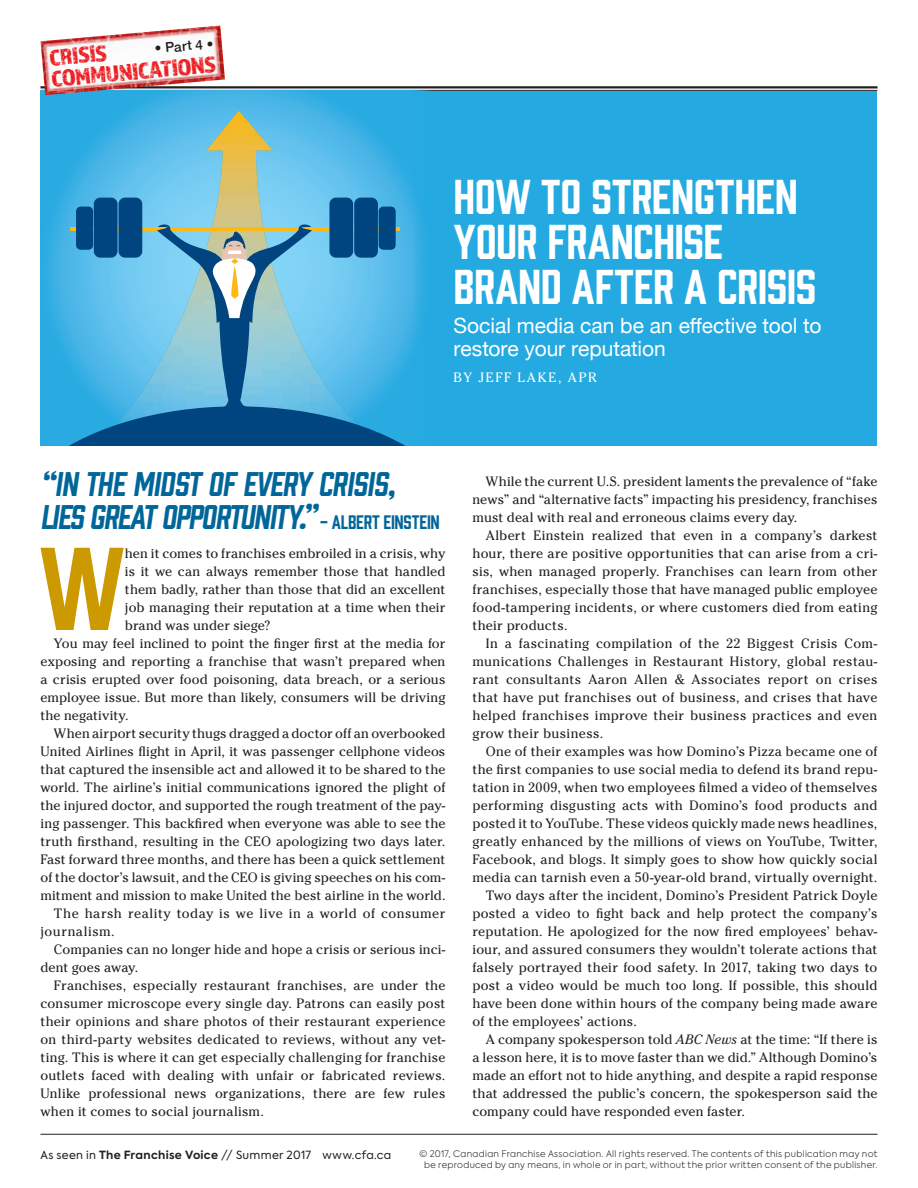
<style>
.page{position:relative;width:918px;height:1188px;background:#fff}
.page>*{position:absolute;margin:0;border:0;box-sizing:border-box;transform-origin:0 0}
.t1{font:108.3px "Prohibition";color:#c90}
.t2{font:45px/45px "Prohibition";letter-spacing:-.01em;color:#fff}
.t3{font:italic 31.5px/33px "Prohibition";letter-spacing:-.03em;color:#069}
.t4{font:24px/21px "Almaq Rough";color:#ee1d23}
.t5{font:21px/22.5px "Helvetica Neue";color:#fff}
.t6{font:13.5px "Cheltenham Std";letter-spacing:.01em;color:#231f20}
.t7{font:13.5px "Cheltenham Std";letter-spacing:.035em;color:#231f20}
.t8{font:13.5px "Cheltenham Std";letter-spacing:.135em;color:#fff}
.t9{font:500 13.5px "Helvetica Neue";color:#231f20}
.t10{font:700 13.5px "Helvetica Neue";color:#231f20}
.t11{font:700 12px "Helvetica Neue";letter-spacing:.025em;color:#231f20}
.t12{font:300 12px "Helvetica Neue";letter-spacing:.025em;color:#231f20}
.t13{font:11.25px "Axiforma";letter-spacing:.03em;color:#231f20}
.t14{font:300 9px/11.2px "Axiforma";letter-spacing:.035em;color:#231f20;text-align:center}
.s1{font-style:normal;font-size:18px}
.s2{font-style:italic}
.s3{font-weight:700}
</style>
<div class="page">
<hr style="left:40px;top:1134px;width:838px;height:1px;background:#231f20">
<hr style="left:40px;top:86px;width:838px;height:2px;background:#231f20">
<hr style="left:40px;top:90px;width:838px;height:1px;background:#231f20">
<div style="left:40px;top:91px;width:838px;height:355px;background:#24aae1"></div>
<svg style="left:52px;top:91px;width:368px;height:133px"></svg>
<img style="left:204px;top:111px;width:60px;height:113px">
<svg style="left:263px;top:139px;width:10px;height:12px"></svg>
<div style="left:119px;top:198px;width:23px;height:60px;background:#00457f;border-radius:6px"></div>
<div style="left:94px;top:198px;width:23px;height:60px;background:#00457f;border-radius:6px"></div>
<div style="left:329px;top:198px;width:24px;height:60px;background:#00457f;border-radius:6px"></div>
<div style="left:354px;top:198px;width:24px;height:60px;background:#00457f;border-radius:6px"></div>
<div style="left:379px;top:207px;width:17px;height:43px;background:#00457f;border-radius:5px"></div>
<div style="left:76px;top:207px;width:17px;height:43px;background:#00457f;border-radius:5px"></div>
<svg style="left:46px;top:224px;width:377px;height:222px"></svg>
<img style="left:41px;top:26px;width:184px;height:69px">
<p class="t9" style="left:154px;top:38px;width:60px;rotate:-5deg">• Part 4 •</p>
<p class="t4" style="left:49px;top:47px;width:167px;rotate:-5deg">CRISIS<br>COMMUNICATIONS</p>
<p class="t2" style="left:454px;top:171px;width:364px">HOW TO STRENGTHEN<br>YOUR FRANCHISE<br>BRAND AFTER A CRISIS</p>
<p class="t5" style="left:454px;top:316px;width:369px">Social media can be an effective tool to restore your reputation</p>
<p class="t8" style="left:454px;top:370px;width:145px">BY JEFF LAKE, APR</p>
<p class="t3" style="left:40px;top:465px;width:401px">“IN THE MIDST OF EVERY CRISIS,<br>LIES GREAT OPPORTUNITY.” <span class="s1">- ALBERT EINSTEIN</span></p>
<p class="t1" style="left:39px;top:514px;width:87px">W</p>
<p class="t6" style="left:125px;top:545px;width:322px">hen it comes to franchises embroiled in a crisis, why</p>
<p class="t6" style="left:125px;top:563px;width:322px">is it we can always remember those that handled</p>
<p class="t6" style="left:125px;top:581px;width:322px">them badly, rather than those that did an excellent</p>
<p class="t6" style="left:125px;top:599px;width:322px">job managing their reputation at a time when their</p>
<p class="t6" style="left:125px;top:617px;width:147px">brand was under siege?</p>
<p class="t6" style="left:54px;top:635px;width:393px">You may feel inclined to point the finger first at the media for</p>
<p class="t6" style="left:40px;top:653px;width:406px">exposing and reporting a franchise that wasn’t prepared when</p>
<p class="t6" style="left:40px;top:671px;width:406px">a crisis erupted over food poisoning, data breach, or a serious</p>
<p class="t6" style="left:40px;top:689px;width:406px">employee issue. But more than likely, consumers will be driving</p>
<p class="t6" style="left:40px;top:707px;width:90px">the negativity.</p>
<p class="t6" style="left:54px;top:725px;width:393px">When airport security thugs dragged a doctor off an overbooked</p>
<p class="t6" style="left:40px;top:743px;width:406px">United Airlines flight in April, it was passenger cellphone videos</p>
<p class="t6" style="left:40px;top:761px;width:407px">that captured the insensible act and allowed it to be shared to the</p>
<p class="t6" style="left:40px;top:779px;width:406px">world. The airline’s initial communications ignored the plight of</p>
<p class="t6" style="left:40px;top:797px;width:406px">the injured doctor, and supported the rough treatment of the pay-</p>
<p class="t6" style="left:40px;top:815px;width:407px">ing passenger. This backfired when everyone was able to see the</p>
<p class="t6" style="left:40px;top:833px;width:406px">truth firsthand, resulting in the CEO apologizing two days later.</p>
<p class="t6" style="left:40px;top:851px;width:406px">Fast forward three months, and there has been a quick settlement</p>
<p class="t6" style="left:40px;top:869px;width:406px">of the doctor’s lawsuit, and the CEO is giving speeches on his com-</p>
<p class="t6" style="left:40px;top:887px;width:407px">mitment and mission to make United the best airline in the world.</p>
<p class="t7" style="left:54px;top:905px;width:393px">The harsh reality today is we live in a world of consumer</p>
<p class="t7" style="left:40px;top:923px;width:76px">journalism.</p>
<p class="t6" style="left:54px;top:941px;width:393px">Companies can no longer hide and hope a crisis or serious inci-</p>
<p class="t6" style="left:40px;top:959px;width:99px">dent goes away.</p>
<p class="t6" style="left:54px;top:977px;width:393px">Franchises, especially restaurant franchises, are under the</p>
<p class="t6" style="left:40px;top:995px;width:407px">consumer microscope every single day. Patrons can easily post</p>
<p class="t6" style="left:40px;top:1013px;width:407px">their opinions and share photos of their restaurant experience</p>
<p class="t6" style="left:40px;top:1031px;width:406px">on third-party websites dedicated to reviews, without any vet-</p>
<p class="t6" style="left:40px;top:1049px;width:407px">ting. This is where it can get especially challenging for franchise</p>
<p class="t6" style="left:40px;top:1067px;width:406px">outlets faced with dealing with unfair or fabricated reviews.</p>
<p class="t6" style="left:40px;top:1085px;width:407px">Unlike professional news organizations, there are few rules</p>
<p class="t6" style="left:40px;top:1103px;width:225px">when it comes to social journalism.</p>
<p class="t6" style="left:486px;top:473px;width:393px">While the current U.S. president laments the prevalence of “fake</p>
<p class="t6" style="left:472px;top:491px;width:406px">news” and “alternative facts” impacting his presidency, franchises</p>
<p class="t6" style="left:472px;top:509px;width:326px">must deal with real and erroneous claims every day.</p>
<p class="t6" style="left:486px;top:527px;width:393px">Albert Einstein realized that even in a company’s darkest</p>
<p class="t6" style="left:472px;top:545px;width:407px">hour, there are positive opportunities that can arise from a cri-</p>
<p class="t6" style="left:472px;top:563px;width:407px">sis, when managed properly. Franchises can learn from other</p>
<p class="t6" style="left:472px;top:581px;width:407px">franchises, especially those that have managed public employee</p>
<p class="t6" style="left:472px;top:599px;width:406px">food-tampering incidents, or where customers died from eating</p>
<p class="t6" style="left:472px;top:617px;width:97px">their products.</p>
<p class="t6" style="left:486px;top:635px;width:393px">In a fascinating compilation of the 22 Biggest Crisis Com-</p>
<p class="t6" style="left:472px;top:653px;width:407px">munications Challenges in Restaurant History, global restau-</p>
<p class="t6" style="left:472px;top:671px;width:407px">rant consultants Aaron Allen &amp; Associates report on crises</p>
<p class="t6" style="left:472px;top:689px;width:406px">that have put franchises out of business, and crises that have</p>
<p class="t6" style="left:472px;top:707px;width:406px">helped franchises improve their business practices and even</p>
<p class="t6" style="left:472px;top:725px;width:132px">grow their business.</p>
<p class="t6" style="left:486px;top:743px;width:393px">One of their examples was how Domino’s Pizza became one of</p>
<p class="t6" style="left:472px;top:761px;width:407px">the first companies to use social media to defend its brand repu-</p>
<p class="t6" style="left:472px;top:779px;width:407px">tation in 2009, when two employees filmed a video of themselves</p>
<p class="t6" style="left:472px;top:797px;width:407px">performing disgusting acts with Domino’s food products and</p>
<p class="t6" style="left:472px;top:815px;width:406px">posted it to YouTube. These videos quickly made news headlines,</p>
<p class="t6" style="left:472px;top:833px;width:407px">greatly enhanced by the millions of views on YouTube, Twitter,</p>
<p class="t6" style="left:472px;top:851px;width:407px">Facebook, and blogs. It simply goes to show how quickly social</p>
<p class="t6" style="left:472px;top:869px;width:406px">media can tarnish even a 50-year-old brand, virtually overnight.</p>
<p class="t6" style="left:486px;top:887px;width:393px">Two days after the incident, Domino’s President Patrick Doyle</p>
<p class="t6" style="left:472px;top:905px;width:407px">posted a video to fight back and help protect the company’s</p>
<p class="t6" style="left:472px;top:923px;width:407px">reputation. He apologized for the now fired employees’ behav-</p>
<p class="t6" style="left:472px;top:941px;width:406px">iour, and assured consumers they wouldn’t tolerate actions that</p>
<p class="t6" style="left:472px;top:959px;width:406px">falsely portrayed their food safety. In 2017, taking two days to</p>
<p class="t6" style="left:472px;top:977px;width:407px">post a video would be much too long. If possible, this should</p>
<p class="t6" style="left:472px;top:995px;width:407px">have been done within hours of the company being made aware</p>
<p class="t6" style="left:472px;top:1013px;width:166px">of the employees’ actions.</p>
<p class="t6" style="left:486px;top:1031px;width:393px">A company spokesperson told <span class="s2">ABC News</span> at the time: “If there is</p>
<p class="t6" style="left:473px;top:1049px;width:406px">a lesson here, it is to move faster than we did.” Although Domino’s</p>
<p class="t6" style="left:473px;top:1067px;width:407px">made an effort not to hide anything, and despite a rapid response</p>
<p class="t6" style="left:473px;top:1085px;width:407px">that addressed the public’s concern, the spokesperson said the</p>
<p class="t6" style="left:473px;top:1103px;width:274px">company could have responded even faster.</p>
<p class="t13" style="left:40px;top:1147px;width:352px">As seen in <span class="s3">The Franchise Voice</span> // Summer 2017 www.cfa.ca</p>
<p class="t14" style="left:419px;top:1148px;width:460px">© 2017, Canadian Franchise Association. All rights reserved. The contents of this publication may not be reproduced by any means, in whole or in part, without the prior written consent of the publisher.</p>
<p class="t10" style="left:40px;top:1148px;width:17px">30</p>
<p class="t12" style="left:80px;top:1149px;width:197px">The<span class="s3">Franchise</span>Voice Summer 2017</p>
<p class="t11" style="left:635px;top:1150px;width:244px">www.cfa.ca | www.LookforaFranchise.ca</p>
</div>
